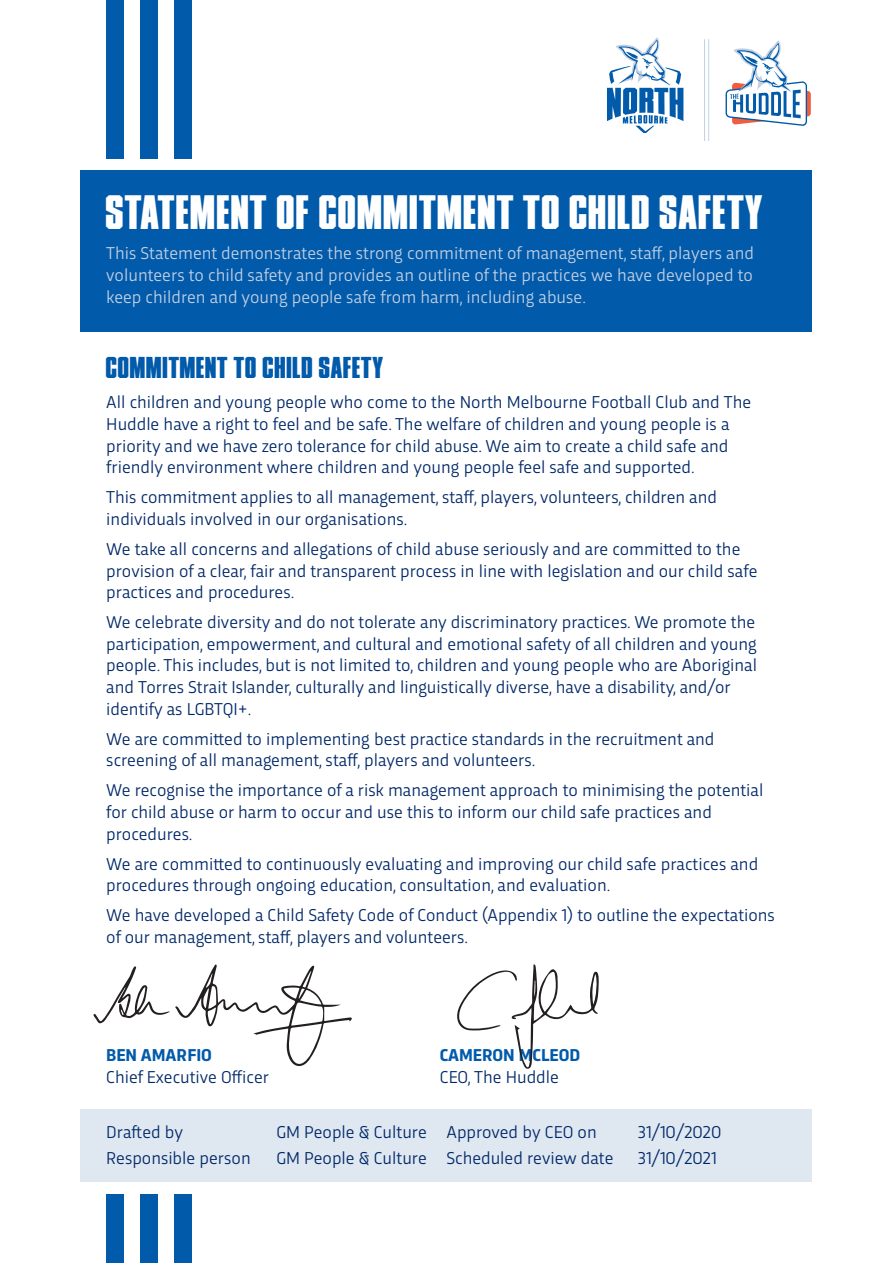
<style>
.page{position:relative;width:893px;height:1263px;background:#fff}
.page>*{position:absolute;margin:0;border:0;box-sizing:border-box;transform-origin:0 0}
.t1{font:48px "XXIIDONT MESS WITH VIKINGS HARDCORE";color:#fff}
.t2{font:30px "XXIIDONT MESS WITH VIKINGS HARDCORE";color:#015aaa}
.t3{font:18px/21.6px "Trasandina";color:#002868}
.t4{font:18px/21.6px "Trasandina";color:#c2d0e4;text-align:justify}
.t5{font:700 18px "Trasandina";color:#015aaa}
</style>
<div class="page">
<div style="left:81px;top:170px;width:731px;height:162px;background:#015aaa"></div>
<div style="left:106px;top:0;width:17px;height:158px;background:#015aaa"></div>
<div style="left:106px;top:1195px;width:17px;height:68px;background:#015aaa"></div>
<div style="left:140px;top:0;width:17px;height:158px;background:#015aaa"></div>
<div style="left:140px;top:1195px;width:17px;height:68px;background:#015aaa"></div>
<div style="left:174px;top:0;width:17px;height:158px;background:#015aaa"></div>
<div style="left:174px;top:1195px;width:17px;height:68px;background:#015aaa"></div>
<div style="left:81px;top:1110px;width:731px;height:72px;background:#dfe7f1"></div>
<svg style="left:607px;top:37px;width:77px;height:96px"></svg>
<svg style="left:725px;top:40px;width:86px;height:86px"></svg>
<hr style="left:708px;top:39px;width:1px;height:102px;background:#c2d0e4">
<hr style="left:704px;top:39px;width:1px;height:102px;background:#c2d0e4">
<svg style="left:94px;top:964px;width:258px;height:102px"></svg>
<svg style="left:457px;top:964px;width:142px;height:105px"></svg>
<h1 class="t1" style="left:106px;top:187px;width:659px">STATEMENT OF COMMITMENT TO CHILD SAFETY</h1>
<p class="t4" style="left:106px;top:241px;width:649px">This Statement demonstrates the strong commitment of management, staff, players and volunteers to child safety and provides an outline of the practices we have developed to keep children and young people safe from harm, including abuse.</p>
<h2 class="t2" style="left:106px;top:352px;width:279px">COMMITMENT TO CHILD SAFETY</h2>
<p class="t3" style="left:106px;top:390px;width:646px">All children and young people who come to the North Melbourne Football Club and The Huddle have a right to feel and be safe. The welfare of children and young people is a priority and we have zero tolerance for child abuse. We aim to create a child safe and friendly environment where children and young people feel safe and supported.</p>
<p class="t3" style="left:106px;top:485px;width:612px">This commitment applies to all management, staff, players, volunteers, children and individuals involved in our organisations.</p>
<p class="t3" style="left:106px;top:537px;width:653px">We take all concerns and allegations of child abuse seriously and are committed to the provision of a clear, fair and transparent process in line with legislation and our child safe practices and procedures.</p>
<p class="t3" style="left:106px;top:610px;width:652px">We celebrate diversity and do not tolerate any discriminatory practices. We promote the participation, empowerment, and cultural and emotional safety of all children and young people. This includes, but is not limited to, children and young people who are Aboriginal and Torres Strait Islander, culturally and linguistically diverse, have a disability, and/or identify as LGBTQI+.</p>
<p class="t3" style="left:106px;top:726px;width:610px">We are committed to implementing best practice standards in the recruitment and screening of all management, staff, players and volunteers.</p>
<p class="t3" style="left:106px;top:778px;width:659px">We recognise the importance of a risk management approach to minimising the potential for child abuse or harm to occur and use this to inform our child safe practices and procedures.</p>
<p class="t3" style="left:106px;top:851px;width:653px">We are committed to continuously evaluating and improving our child safe practices and procedures through ongoing education, consultation, and evaluation.</p>
<p class="t3" style="left:106px;top:903px;width:670px">We have developed a Child Safety Code of Conduct (Appendix 1) to outline the expectations of our management, staff, players and volunteers.</p>
<p class="t5" style="left:106px;top:1042px;width:107px">BEN AMARFIO</p>
<p class="t3" style="left:106px;top:1065px;width:164px">Chief Executive Officer</p>
<p class="t5" style="left:440px;top:1042px;width:142px">CAMERON MCLEOD</p>
<p class="t3" style="left:440px;top:1065px;width:121px">CEO, The Huddle</p>
<p class="t3" style="left:106px;top:1120px;width:78px">Drafted by</p>
<p class="t3" style="left:276px;top:1120px;width:322px">GM People &amp; Culture Approved by CEO on</p>
<p class="t3" style="left:638px;top:1120px;width:85px">31/10/2020</p>
<p class="t3" style="left:106px;top:1146px;width:146px">Responsible person</p>
<p class="t3" style="left:276px;top:1146px;width:339px">GM People &amp; Culture Scheduled review date</p>
<p class="t3" style="left:638px;top:1146px;width:81px">31/10/2021</p>
</div>
